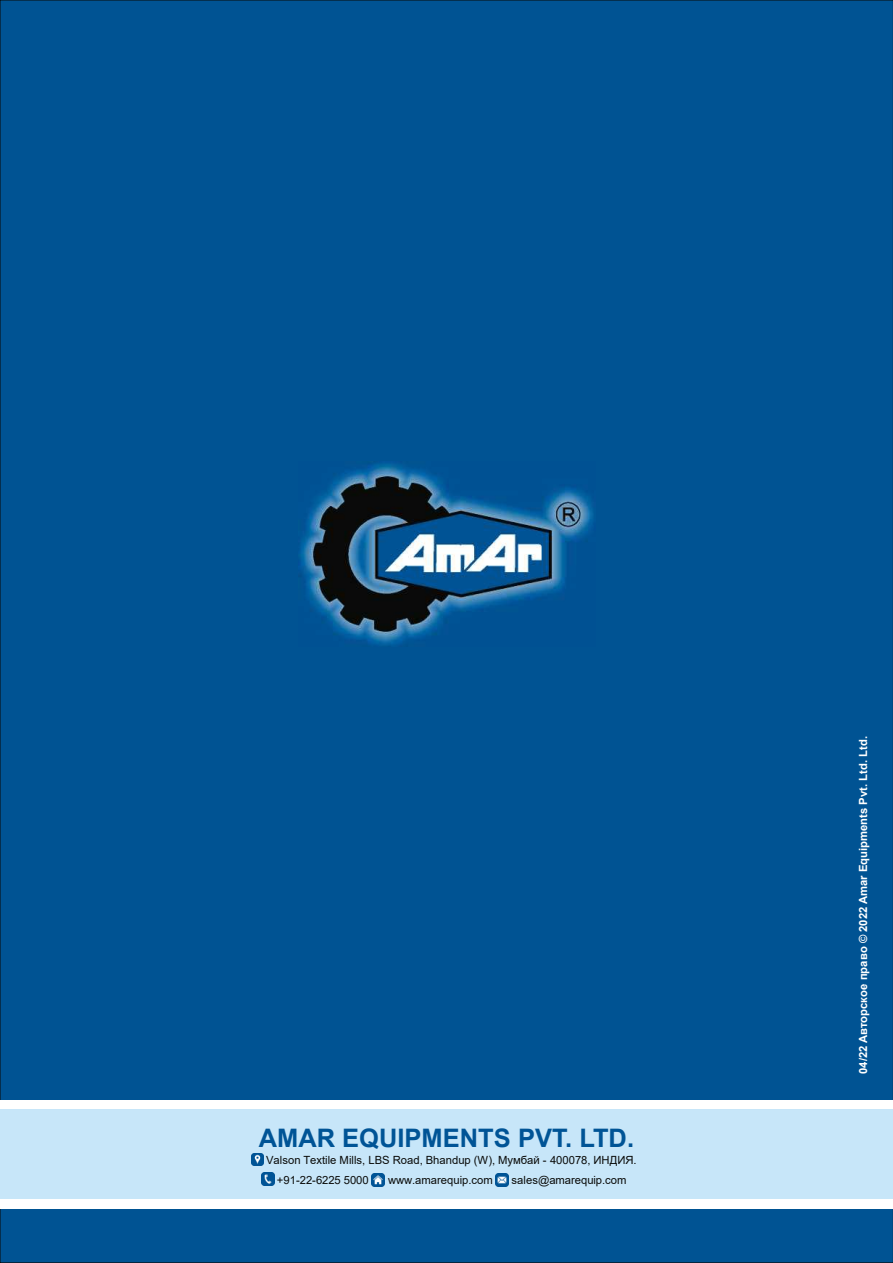
<style>
.page{position:relative;width:893px;height:1263px;background:#fff}
.page>*{position:absolute;margin:0;border:0;box-sizing:border-box;transform-origin:0 0}
.t1{font:700 25.5px "Arial";color:#005496}
.t2{font:11.25px "Arial";color:#0a0b09}
.t3{font:700 11.25px "Arial";color:#fff}
.s1{color:#005496}
</style>
<div class="page">
<div style="left:0;top:0;width:893px;height:1100px;background:#005393"></div>
<div style="left:0;top:1208px;width:893px;height:55px;background:#005393"></div>
<div style="left:0;top:1110px;width:893px;height:89px;background:#c7e6f9"></div>
<img style="left:299px;top:463px;width:295px;height:182px">
<svg style="left:251px;top:1153px;width:13px;height:13px"></svg>
<svg style="left:262px;top:1173px;width:13px;height:12px"></svg>
<svg style="left:495px;top:1174px;width:13px;height:12px"></svg>
<svg style="left:371px;top:1173px;width:13px;height:13px"></svg>
<p class="t1" style="left:259px;top:1120px;width:377px">AMAR EQUIPMENTS PVT. LTD.</p>
<p class="t2" style="left:256px;top:1152px;width:382px"><span class="s1">□</span> Valson Textile Mills, LBS Road, Bhandup (W), Мумбай - 400078, ИНДИЯ.</p>
<p class="t2" style="left:266px;top:1172px;width:228px"><span class="s1">B</span> +91-22-6225 5000 <span class="s1">□</span> www.amarequip.com</p>
<p class="t2" style="left:511px;top:1172px;width:116px">sales@amarequip.com</p>
<p class="t3" style="left:855px;top:1074px;width:339px;rotate:-90deg">04/22 Авторское право © 2022 Amar Equipments Pvt. Ltd. Ltd.</p>
</div>
